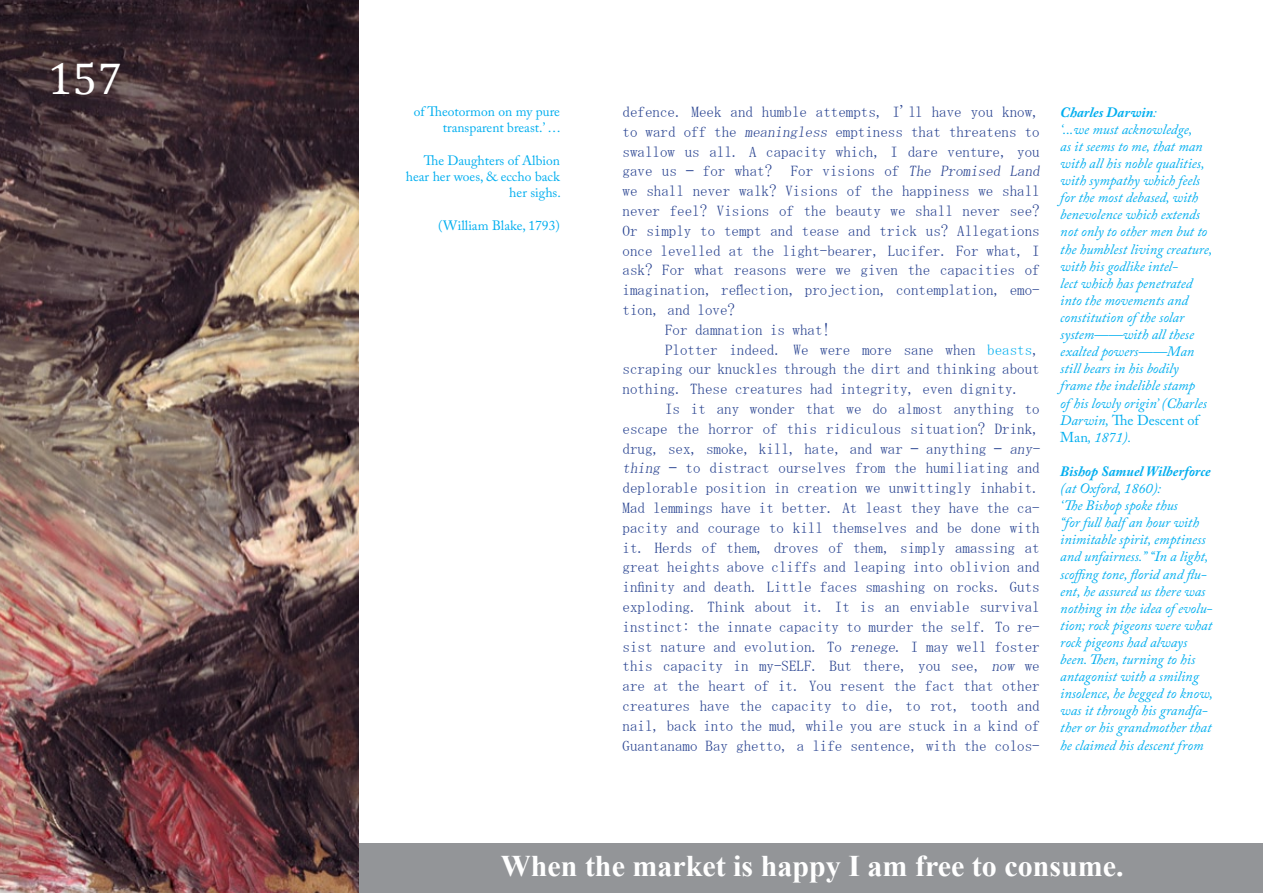
<style>
.page{position:relative;width:1263px;height:893px;background:#fff}
.page>*{position:absolute;margin:0;border:0;box-sizing:border-box;transform-origin:0 0}
.t1{font:45px "Cambria";color:#fff}
.t2{font:700 30px "Times New Roman";color:#fff}
.t3{font:15px "MS Mincho";color:#25408f}
.t4{font:italic 14.25px/17.1px "Adobe Caslon Pro";color:#00aeef}
.t5{font:italic 700 14.25px "Adobe Caslon Pro";color:#00aeef}
.t6{font:13.5px/16.2px "Adobe Caslon Pro";color:#00aeef;text-align:right}
.s1{color:#00aeef}
.s2{font-weight:700}
.s3{font-style:normal}
</style>
<div class="page">
<div style="left:340px;top:843px;width:923px;height:50px;background:#939598"></div>
<img style="left:0;top:0;width:359px;height:893px">
<h1 class="t1" style="left:48px;top:52px;width:76px">157</h1>
<p class="t6" style="left:414px;top:103px;width:149px">of Theotormon on my pure transparent breast.’ …</p>
<p class="t6" style="left:406px;top:152px;width:156px">The Daughters of Albion hear her woes, &amp; eccho back her sighs.</p>
<p class="t6" style="left:438px;top:217px;width:123px">(William Blake, 1793)</p>
<p class="t3" style="left:622px;top:104px;width:419px">defence. Meek and humble attempts, I’ll have you know,</p>
<p class="t3" style="left:622px;top:124px;width:419px">to ward off the meaningless emptiness that threatens to</p>
<p class="t3" style="left:622px;top:144px;width:419px">swallow us all. A capacity which, I dare venture, you</p>
<p class="t3" style="left:622px;top:164px;width:421px">gave us — for what? For visions of The Promised Land</p>
<p class="t3" style="left:622px;top:183px;width:419px">we shall never walk? Visions of the happiness we shall</p>
<p class="t3" style="left:622px;top:203px;width:419px">never feel? Visions of the beauty we shall never see?</p>
<p class="t3" style="left:622px;top:223px;width:419px">Or simply to tempt and tease and trick us? Allegations</p>
<p class="t3" style="left:622px;top:243px;width:419px">once levelled at the light-bearer, Lucifer. For what, I</p>
<p class="t3" style="left:622px;top:263px;width:419px">ask? For what reasons were we given the capacities of</p>
<p class="t3" style="left:622px;top:282px;width:419px">imagination, reflection, projection, contemplation, emo-</p>
<p class="t3" style="left:622px;top:302px;width:114px">tion, and love?</p>
<p class="t3" style="left:665px;top:322px;width:166px">For damnation is what!</p>
<p class="t3" style="left:665px;top:342px;width:376px">Plotter indeed. We were more sane when <span class="s1">beasts</span>,</p>
<p class="t3" style="left:622px;top:362px;width:419px">scraping our knuckles through the dirt and thinking about</p>
<p class="t3" style="left:622px;top:381px;width:399px">nothing. These creatures had integrity, even dignity.</p>
<p class="t3" style="left:665px;top:401px;width:376px">Is it any wonder that we do almost anything to</p>
<p class="t3" style="left:622px;top:421px;width:419px">escape the horror of this ridiculous situation? Drink,</p>
<p class="t3" style="left:622px;top:441px;width:421px">drug, sex, smoke, kill, hate, and war — anything — any-</p>
<p class="t3" style="left:622px;top:461px;width:419px">thing — to distract ourselves from the humiliating and</p>
<p class="t3" style="left:622px;top:480px;width:419px">deplorable position in creation we unwittingly inhabit.</p>
<p class="t3" style="left:622px;top:500px;width:419px">Mad lemmings have it better. At least they have the ca-</p>
<p class="t3" style="left:622px;top:520px;width:419px">pacity and courage to kill themselves and be done with</p>
<p class="t3" style="left:622px;top:540px;width:419px">it. Herds of them, droves of them, simply amassing at</p>
<p class="t3" style="left:622px;top:560px;width:419px">great heights above cliffs and leaping into oblivion and</p>
<p class="t3" style="left:622px;top:579px;width:419px">infinity and death. Little faces smashing on rocks. Guts</p>
<p class="t3" style="left:622px;top:599px;width:419px">exploding. Think about it. It is an enviable survival</p>
<p class="t3" style="left:622px;top:619px;width:419px">instinct: the innate capacity to murder the self. To re-</p>
<p class="t3" style="left:622px;top:639px;width:419px">sist nature and evolution. To renege. I may well foster</p>
<p class="t3" style="left:622px;top:659px;width:419px">this capacity in my-SELF. But there, you see, now we</p>
<p class="t3" style="left:622px;top:678px;width:419px">are at the heart of it. You resent the fact that other</p>
<p class="t3" style="left:622px;top:698px;width:419px">creatures have the capacity to die, to rot, tooth and</p>
<p class="t3" style="left:622px;top:718px;width:419px">nail, back into the mud, while you are stuck in a kind of</p>
<p class="t3" style="left:622px;top:738px;width:419px">Guantanamo Bay ghetto, a life sentence, with the colos-</p>
<p class="t4" style="left:1060px;top:103px;width:154px"><span class="s2">Charles Darwin</span>:<br>‘...we must acknowledge,<br>as it seems to me, that man with all his noble qualities, with sympathy which feels for the most debased, with benevolence which extends not only to other men but to the humblest living creature, with his godlike intel-<br>lect which has penetrated into the movements and constitution of the solar system——with all these exalted powers——Man still bears in his bodily frame the indelible stamp<br>of his lowly origin’ (Charles<br>Darwin, <span class="s3">The Descent of<br>Man</span>, 1871).</p>
<p class="t5" style="left:1060px;top:463px;width:152px">Bishop Samuel Wilberforce</p>
<p class="t4" style="left:1060px;top:480px;width:154px">(at Oxford, 1860):<br>‘The Bishop spoke thus<br>“for full half an hour with inimitable spirit, emptiness and unfairness.” “In a light, scoffing tone, florid and flu&shy;ent, he assured us there was nothing in the idea of evolu&shy;tion; rock pigeons were what rock pigeons had always been. Then, turning to his antagonist with a smiling insolence, he begged to know, was it through his grandfa&shy;ther or his grandmother that he claimed his descent from</p>
<h2 class="t2" style="left:501px;top:845px;width:624px">When the market is happy I am free to consume.</h2>
</div>
